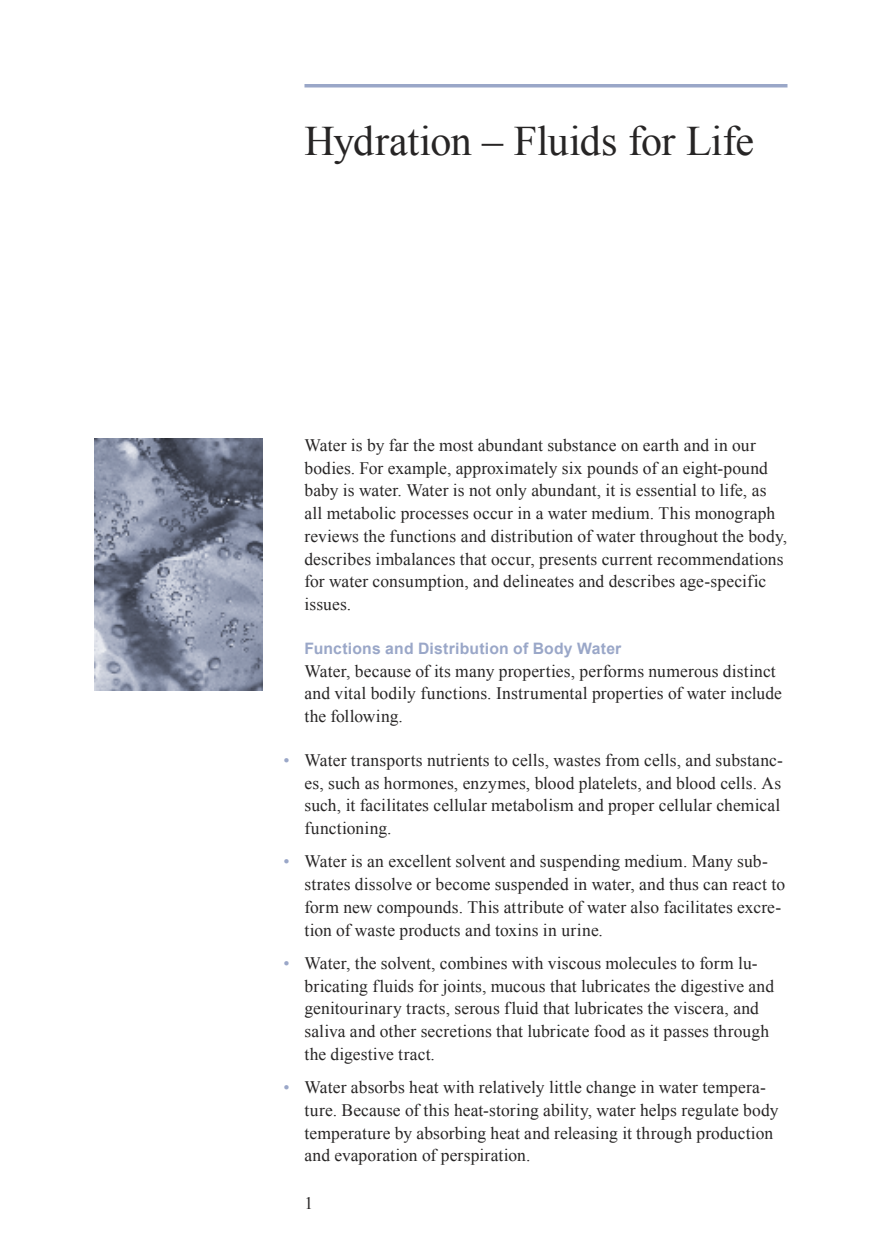
<style>
.page{position:relative;width:882px;height:1260px;background:#fff}
.page>*{position:absolute;margin:0;border:0;box-sizing:border-box;transform-origin:0 0}
.t1{font:42px "Times New Roman";letter-spacing:-.01em;color:#272525}
.t2{font:17.5px/22.8px "Times New Roman";letter-spacing:.005em;color:#272525}
.t3{font:17.5px "Times New Roman";color:#9aa7c8}
.t4{font:700 15.75px "Arial";letter-spacing:.015em;color:#9aa7c8}
</style>
<div class="page">
<svg style="left:304px;top:84px;width:483px;height:4px;background:#a6b1ce"></svg>
<img style="left:94px;top:439px;width:168px;height:252px">
<h1 class="t1" style="left:304px;top:113px;width:451px">Hydration – Fluids for Life</h1>
<p class="t3" style="left:284px;top:748px;width:8px">•</p>
<p class="t3" style="left:284px;top:850px;width:8px">•</p>
<p class="t3" style="left:284px;top:951px;width:8px">•</p>
<p class="t3" style="left:284px;top:1075px;width:8px">•</p>
<p class="t2" style="left:304px;top:433px;width:484px">Water is by far the most abundant substance on earth and in our bodies. For example, approximately six pounds of an eight-pound baby is water. Water is not only abundant, it is essential to life, as all metabolic processes occur in a water medium. This monograph reviews the functions and distribution of water throughout the body, describes imbalances that occur, presents current recommendations for water consumption, and delineates and describes age-specific issues.</p>
<p class="t4" style="left:304px;top:638px;width:318px">Functions and Distribution of Body Water</p>
<p class="t2" style="left:304px;top:659px;width:479px">Water, because of its many properties, performs numerous distinct and vital bodily functions. Instrumental properties of water include the following.</p>
<p class="t2" style="left:304px;top:748px;width:480px">Water transports nutrients to cells, wastes from cells, and substanc&shy;es, such as hormones, enzymes, blood platelets, and blood cells. As such, it facilitates cellular metabolism and proper cellular chemical functioning.</p>
<p class="t2" style="left:304px;top:850px;width:482px">Water is an excellent solvent and suspending medium. Many sub&shy;strates dissolve or become suspended in water, and thus can react to form new compounds. This attribute of water also facilitates excre&shy;tion of waste products and toxins in urine.</p>
<p class="t2" style="left:305px;top:951px;width:471px">Water, the solvent, combines with viscous molecules to form lu&shy;bricating fluids for joints, mucous that lubricates the digestive and genitourinary tracts, serous fluid that lubricates the viscera, and saliva and other secretions that lubricate food as it passes through the digestive tract.</p>
<p class="t2" style="left:304px;top:1076px;width:476px">Water absorbs heat with relatively little change in water tempera&shy;ture. Because of this heat-storing ability, water helps regulate body temperature by absorbing heat and releasing it through production and evaporation of perspiration.</p>
<p class="t2" style="left:304px;top:1192px;width:10px">1</p>
</div>
